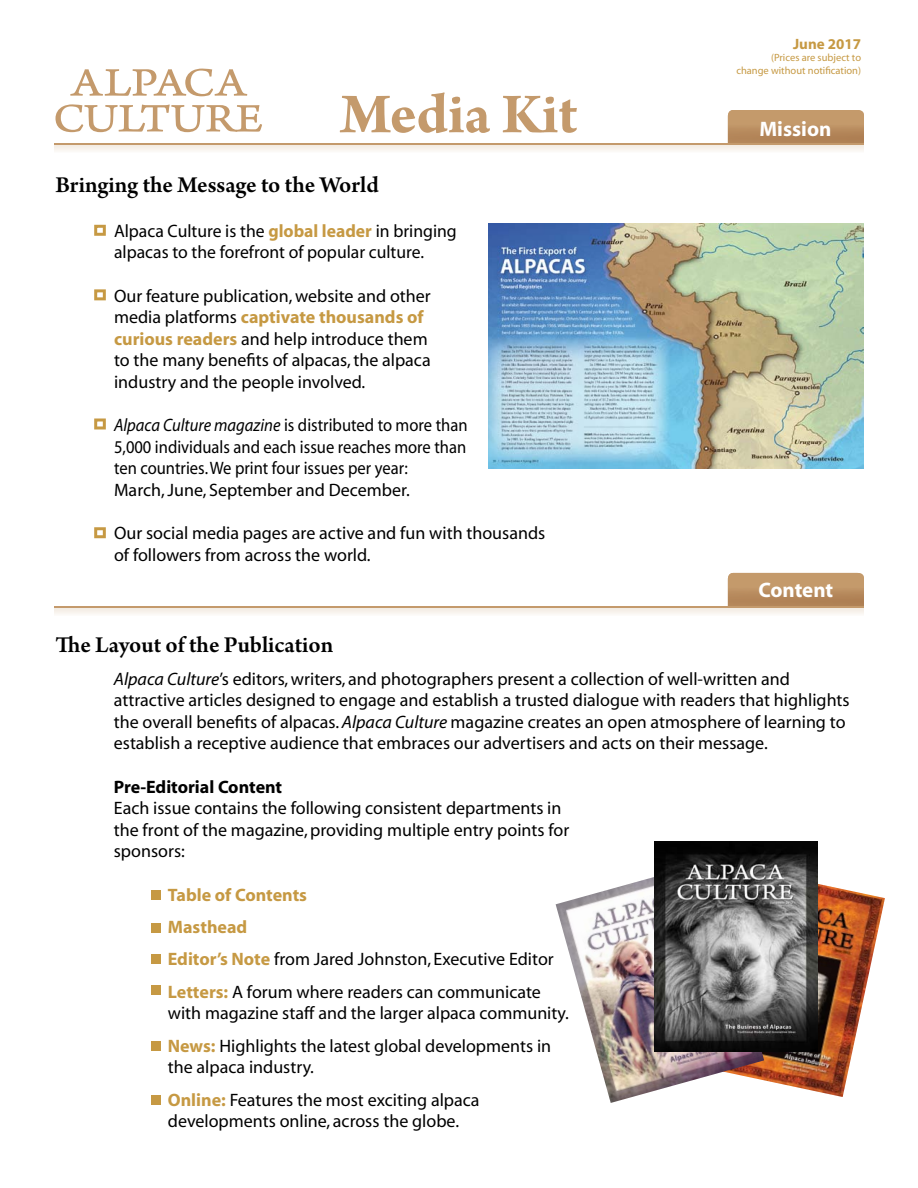
<style>
.page{position:relative;width:918px;height:1188px;background:#fff}
.page>*{position:absolute;margin:0;border:0;box-sizing:border-box;transform-origin:0 0}
.t1{font:700 60px "Arno Pro";color:#c49a6c}
.t2{font:600 24px "Arno Pro";color:#000}
.t3{font:700 21px "Myriad";color:#fff}
.t4{font:18px/21.6px "Myriad";color:#000}
.t5{font:18px/21.6px "Myriad";color:#000;scale:.92 1}
.t6{font:700 18px "Myriad";letter-spacing:-.005em;color:#000}
.t7{font:700 15px "Myriad";color:#c69943}
.t8{font:10.5px/12.6px "Myriad";color:#c69943;text-align:right}
.s1{font-weight:700;color:#c69943}
.s2{font-family:"Myriad Pro";font-style:italic}
</style>
<div class="page">
<svg style="left:94px;top:225px;width:12px;height:11px"></svg>
<svg style="left:94px;top:289px;width:12px;height:11px"></svg>
<div style="left:151px;top:891px;width:9px;height:9px;background:#c69943"></div>
<div style="left:151px;top:923px;width:9px;height:9px;background:#c69943"></div>
<div style="left:151px;top:985px;width:9px;height:9px;background:#c69943"></div>
<div style="left:151px;top:1041px;width:9px;height:9px;background:#c69943"></div>
<div style="left:151px;top:955px;width:9px;height:9px;background:#c69943"></div>
<svg style="left:54px;top:608px;width:810px;height:6px"></svg>
<img style="left:728px;top:573px;width:136px;height:33px">
<hr style="left:54px;top:606px;width:810px;height:2px;background:#c49a6c">
<div style="left:54px;top:144px;width:810px;height:22px;background:linear-gradient(to bottom,#f6f1eb,#fff)"></div>
<img style="left:728px;top:110px;width:136px;height:34px">
<svg style="left:70px;top:69px;width:177px;height:27px"></svg>
<svg style="left:56px;top:104px;width:206px;height:28px"></svg>
<hr style="left:54px;top:144px;width:810px;height:1px;background:#c49a6c">
<svg style="left:94px;top:418px;width:12px;height:11px"></svg>
<svg style="left:94px;top:527px;width:12px;height:11px"></svg>
<div style="left:151px;top:1095px;width:9px;height:9px;background:#c69943"></div>
<img style="left:488px;top:223px;width:376px;height:245px">
<img style="left:764px;top:865px;width:121px;height:232px">
<img style="left:556px;top:862px;width:208px;height:241px">
<img style="left:655px;top:841px;width:162px;height:211px">
<h1 class="t1" style="left:341px;top:79px;width:238px">Media Kit</h1>
<h2 class="t2" style="left:56px;top:171px;width:325px">Bringing the Message to the World</h2>
<p class="t4" style="left:114px;top:221px;width:344px">Alpaca Culture is the <span class="s1">global leader</span> in bringing alpacas to the forefront of popular culture.</p>
<p class="t4" style="left:114px;top:286px;width:318px">Our feature publication, website and other media platforms <span class="s1">captivate thousands of curious readers</span> and help introduce them to the many benefits of alpacas, the alpaca industry and the people involved.</p>
<p class="t5" style="left:114px;top:415px;width:386px"><span class="s2">Alpaca Culture magazine</span> is distributed to more than 5,000 individuals and each issue reaches more than ten countries. We print four issues per year:<br>March, June, September and December.</p>
<p class="t4" style="left:114px;top:523px;width:433px">Our social media pages are active and fun with thousands of followers from across the world.</p>
<h2 class="t2" style="left:80px;top:631px;width:254px">e Layout of the Publication</h2>
<p class="t7" style="left:793px;top:36px;width:69px">June 2017</p>
<p class="t8" style="left:736px;top:52px;width:126px">(Prices are subject to change without notification)</p>
<p class="t3" style="left:759px;top:118px;width:74px">Mission</p>
<p class="t3" style="left:758px;top:579px;width:76px">Content</p>
<p class="t4" style="left:114px;top:669px;width:737px"><span class="s2">Alpaca Culture</span>’s editors, writers, and photographers present a collection of well-written and attractive articles designed to engage and establish a trusted dialogue with readers that highlights the overall benefits of alpacas. <span class="s2">Alpaca Culture</span> magazine creates an open atmosphere of learning to establish a receptive audience that embraces our advertisers and acts on their message.</p>
<p class="t6" style="left:114px;top:777px;width:170px">Pre-Editorial Content</p>
<p class="t4" style="left:114px;top:798px;width:457px">Each issue contains the following consistent departments in the front of the magazine, providing multiple entry points for sponsors:</p>
<p class="t4" style="left:168px;top:879px;width:387px;line-height:32.4px"><span class="s1">Table of Contents<br>Masthead<br>Editor’s Note</span> from Jared Johnston, Executive Editor<br><span class="s1">Letters:</span> A forum where readers can communicate</p>
<p class="t4" style="left:168px;top:998px;width:403px;line-height:32.4px">with magazine staff and the larger alpaca community.<br><span class="s1">News:</span> Highlights the latest global developments in</p>
<p class="t4" style="left:168px;top:1052px;width:313px;line-height:32.4px">the alpaca industry.<br><span class="s1">Online:</span> Features the most exciting alpaca</p>
<p class="t4" style="left:168px;top:1111px;width:293px">developments online, across the globe.</p>
</div>
